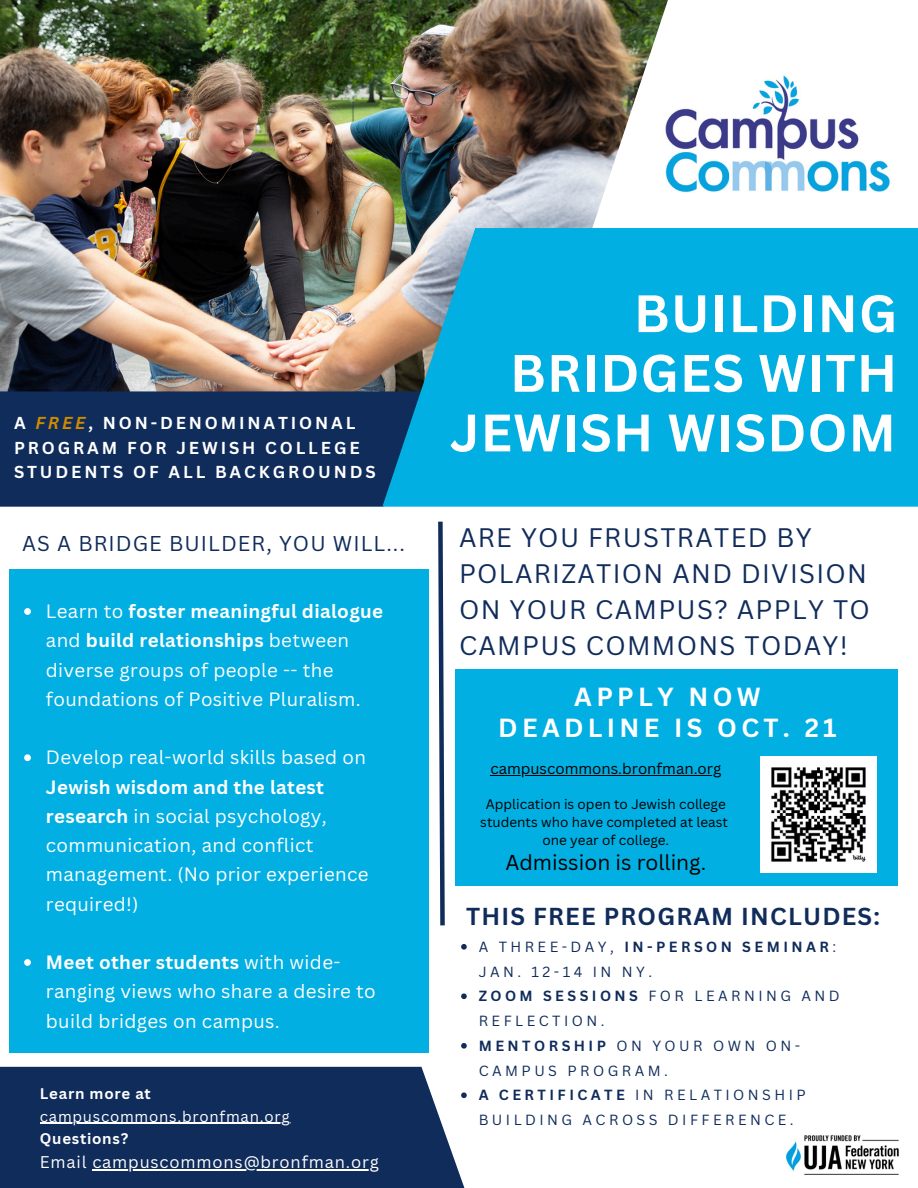
<style>
.page{position:relative;width:918px;height:1188px;background:#fff}
.page>*{position:absolute;margin:0;border:0;box-sizing:border-box;transform-origin:0 0}
.t1{font:700 51.45px/59.7px "Canva Sans";letter-spacing:.02em;color:#fff;text-align:right}
.t2{font:26.1px/36px "Canva Sans";letter-spacing:.05em;color:#102c5b}
.t3{font:700 25.5px/31.5px "Canva Sans";letter-spacing:.17em;color:#fff;text-align:center}
.t4{font:700 23.85px "Canva Sans";letter-spacing:.05em;color:#102c5b}
.t5{font:21px "Canva Sans";color:#000}
.t6{font:20.85px "Canva Sans";letter-spacing:.05em;color:#102c5b}
.t7{font:18.75px/29.2px "Canva Sans";letter-spacing:.02em;color:#fff}
.t8{font:700 16.8px/24.8px "Canva Sans";letter-spacing:.17em;color:#fff}
.t9{font:italic 700 16.8px "Canva Sans";color:#d08a00}
.t10{font:16.5px "Canva Sans";letter-spacing:.05em;color:#fff}
.t11{font:15px "Canva Sans";letter-spacing:.05em;color:#fff}
.t12{font:15px "Canva Sans";color:#000}
.t13{font:700 15px "Canva Sans";letter-spacing:.05em;color:#fff}
.t14{font:14.25px/24.8px "Canva Sans";letter-spacing:.24em;color:#102c5b}
.t15{font:13.5px/18px "Canva Sans";color:#000;text-align:center}
.s1{font-style:normal;color:#fff}
.s2{font-weight:700}
</style>
<div class="page">
<div style="left:0;top:391px;width:382px;height:116px;background:#102c5b"></div>
<img style="left:0;top:0;width:668px;height:391px">
<svg style="left:382px;top:228px;width:536px;height:279px;background:#0eabda"></svg>
<div style="left:0;top:1067px;width:478px;height:121px;background:#102c5b"></div>
<svg style="left:438px;top:521px;width:7px;height:405px"></svg>
<div style="left:10px;top:570px;width:419px;height:482px;background:#02afe3"></div>
<div style="left:455px;top:670px;width:443px;height:216px;background:#02afe3"></div>
<img style="left:658px;top:68px;width:232px;height:133px">
<img style="left:760px;top:757px;width:116px;height:116px">
<img style="left:785px;top:1135px;width:114px;height:40px">
<svg style="left:461px;top:944px;width:6px;height:6px"></svg>
<svg style="left:461px;top:993px;width:6px;height:6px"></svg>
<svg style="left:461px;top:1043px;width:6px;height:6px"></svg>
<svg style="left:461px;top:1092px;width:6px;height:6px"></svg>
<hr style="left:40px;top:1123px;width:250px;height:1px;background:#fff">
<hr style="left:92px;top:1169px;width:288px;height:1px;background:#fff">
<svg style="left:24px;top:608px;width:7px;height:7px"></svg>
<svg style="left:24px;top:754px;width:7px;height:7px"></svg>
<svg style="left:24px;top:959px;width:7px;height:7px"></svg>
<hr style="left:490px;top:775px;width:231px;height:1px;background:#000">
<h4 class="t9" style="left:35px;top:411px;width:59px">FREE<span class="s1">,</span></h4>
<h4 class="t8" style="left:127px;top:410px;width:230px;text-indent:-24px">NON-DENOMINATIONAL<br>FOR</h4>
<h4 class="t8" style="left:14px;top:410px;width:105px">A<br>PROGRAM</h4>
<h4 class="t8" style="left:176px;top:435px;width:81px">JEWISH</h4>
<h4 class="t8" style="left:265px;top:435px;width:96px">COLLEGE</h4>
<h4 class="t8" style="left:14px;top:460px;width:363px">STUDENTS OF ALL BACKGROUNDS</h4>
<p class="t6" style="left:22px;top:529px;width:384px">AS A BRIDGE BUILDER, YOU WILL...</p>
<p class="t7" style="left:46px;top:596px;width:339px">Learn to <span class="s2">foster meaningful dialogue </span>and <span class="s2">build relationships</span> between diverse groups of people -- the foundations of Positive Pluralism.</p>
<p class="t7" style="left:46px;top:743px;width:324px">Develop real-world skills based on<br><span class="s2">Jewish wisdom and the latest research</span> in social psychology, communication, and conflict management. (No prior experience required!)</p>
<p class="t7" style="left:46px;top:947px;width:331px"><span class="s2">Meet other students</span> with wide&shy;ranging views who share a desire to build bridges on campus.</p>
<p class="t13" style="left:40px;top:1083px;width:113px">Learn more at</p>
<p class="t11" style="left:40px;top:1106px;width:251px">campuscommons.bronfman.org</p>
<p class="t13" style="left:40px;top:1128px;width:90px">Questions?</p>
<p class="t10" style="left:40px;top:1150px;width:341px">Email campuscommons@bronfman.org</p>
<h3 class="t1" style="left:510px;top:282px;width:389px">BUILDING<br>BRIDGES WITH</h3>
<h3 class="t1" style="left:450px;top:402px;width:447px">JEWISH WISDOM</h3>
<h2 class="t2" style="left:459px;top:519px;width:413px">ARE YOU FRUSTRATED BY<br>POLARIZATION AND DIVISION<br>ON YOUR CAMPUS? APPLY TO<br>CAMPUS COMMONS TODAY!</h2>
<p class="t3" style="left:498px;top:680px;width:340px">APPLY NOW<br>DEADLINE IS OCT. 21</p>
<p class="t12" style="left:490px;top:758px;width:233px">campuscommons.bronfman.org</p>
<p class="t15" style="left:480px;top:794px;width:249px">Application is open to Jewish college students who have completed at least</p>
<p class="t15" style="left:543px;top:830px;width:128px">one year of college.</p>
<p class="t5" style="left:505px;top:847px;width:202px">Admission is rolling.</p>
<p class="t4" style="left:466px;top:900px;width:415px">THIS FREE PROGRAM INCLUDES:</p>
<p class="t14" style="left:479px;top:934px;width:359px">A THREE-DAY, <span class="s2">IN-PERSON SEMINAR</span>:<br>JAN. 12-14 IN NY.</p>
<p class="t14" style="left:479px;top:983px;width:362px"><span class="s2">ZOOM SESSIONS</span> FOR LEARNING AND<br>REFLECTION.</p>
<h2 class="t14" style="left:479px;top:1033px;width:323px"><span class="s2">MENTORSHIP</span> ON YOUR OWN ON-<br>CAMPUS PROGRAM.</h2>
<p class="t14" style="left:479px;top:1082px;width:329px"><span class="s2">A CERTIFICATE</span> IN RELATIONSHIP<br>BUILDING ACROSS DIFFERENCE.</p>
</div>
